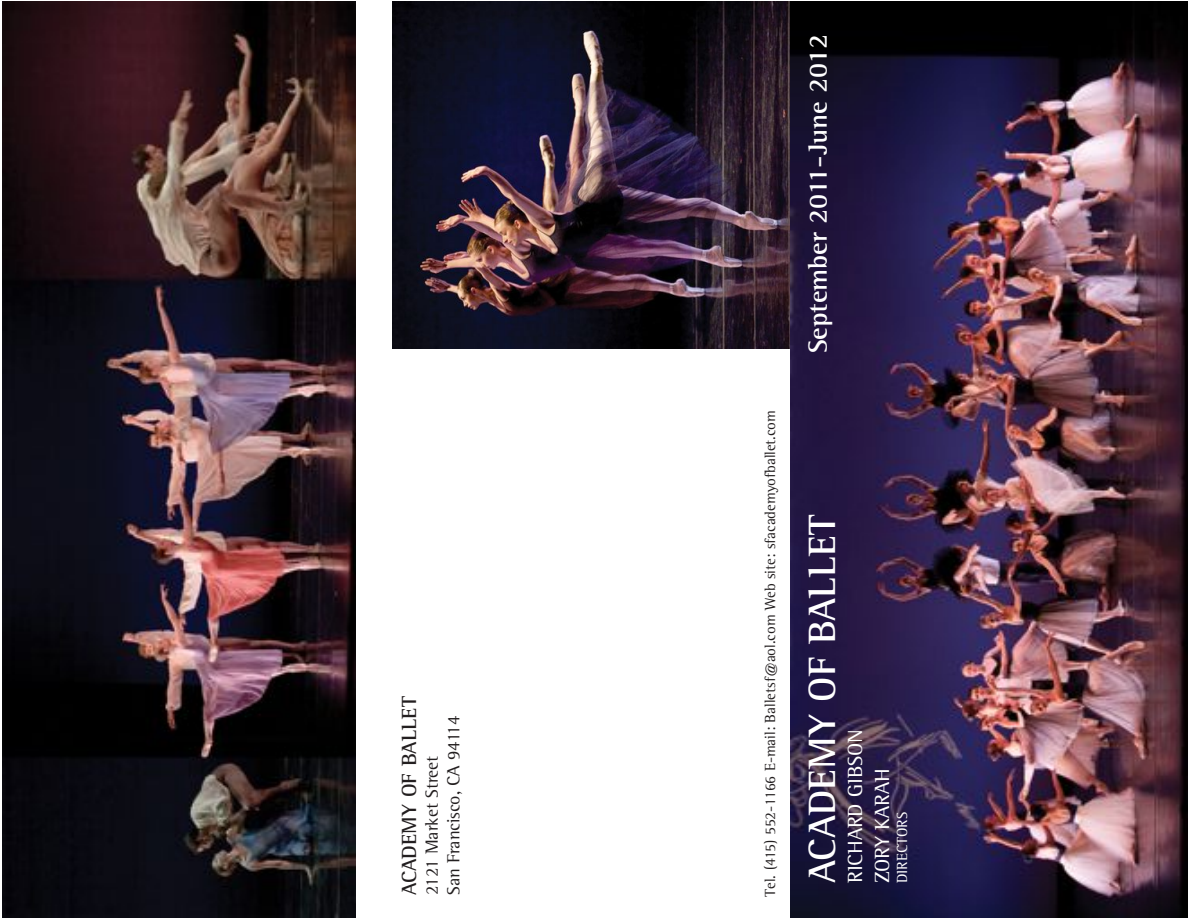
<style>
.page{position:relative;width:1188px;height:918px;background:#fff}
.page>*{position:absolute;margin:0;border:0;box-sizing:border-box;transform-origin:0 0}
.t1{font:700 39px "Rotis Semi Serif";letter-spacing:-.005em;color:#fff}
.t2{font:700 27px "Rotis Semi Serif";color:#fff}
.t3{font:21px/27px "Rotis Semi Serif";color:#fff}
.t4{font:700 21px "Rotis Semi Serif";letter-spacing:-.005em;color:#231f20}
.t5{font:18px/21.6px "Rotis Semi Serif";color:#231f20}
.t6{font:15px "Rotis Semi Serif";color:#231f20}
.t7{font:15px "Rotis Semi Serif";color:#fff}
</style>
<div class="page">
<img style="left:392px;top:1px;width:400px;height:348px">
<img style="left:790px;top:2px;width:398px;height:916px">
<img style="left:2px;top:1px;width:353px;height:917px">
<h3 class="t4" style="left:397px;top:895px;width:200px;rotate:-90deg">ACADEMY OF BALLET</h3>
<p class="t5" style="left:421px;top:895px;width:181px;rotate:-90deg">2121 Market Street<br>San Francisco, CA 94114</p>
<p class="t6" style="left:761px;top:897px;width:488px;rotate:-90deg">Tel. (415) 552-1166 E-mail: Balletsf@aol.com Web site: sfacademyofballet.com</p>
<h2 class="t2" style="left:801px;top:353px;width:321px;rotate:-90deg">September 2011-June 2012</h2>
<h1 class="t1" style="left:799px;top:883px;width:370px;rotate:-90deg">ACADEMY OF BALLET</h1>
<h3 class="t3" style="left:842px;top:883px;width:156px;rotate:-90deg">RICHARD GIBSON<br>ZORY KARAH</h3>
<p class="t7" style="left:893px;top:883px;width:73px;rotate:-90deg">DIRECTORS</p>
</div>
